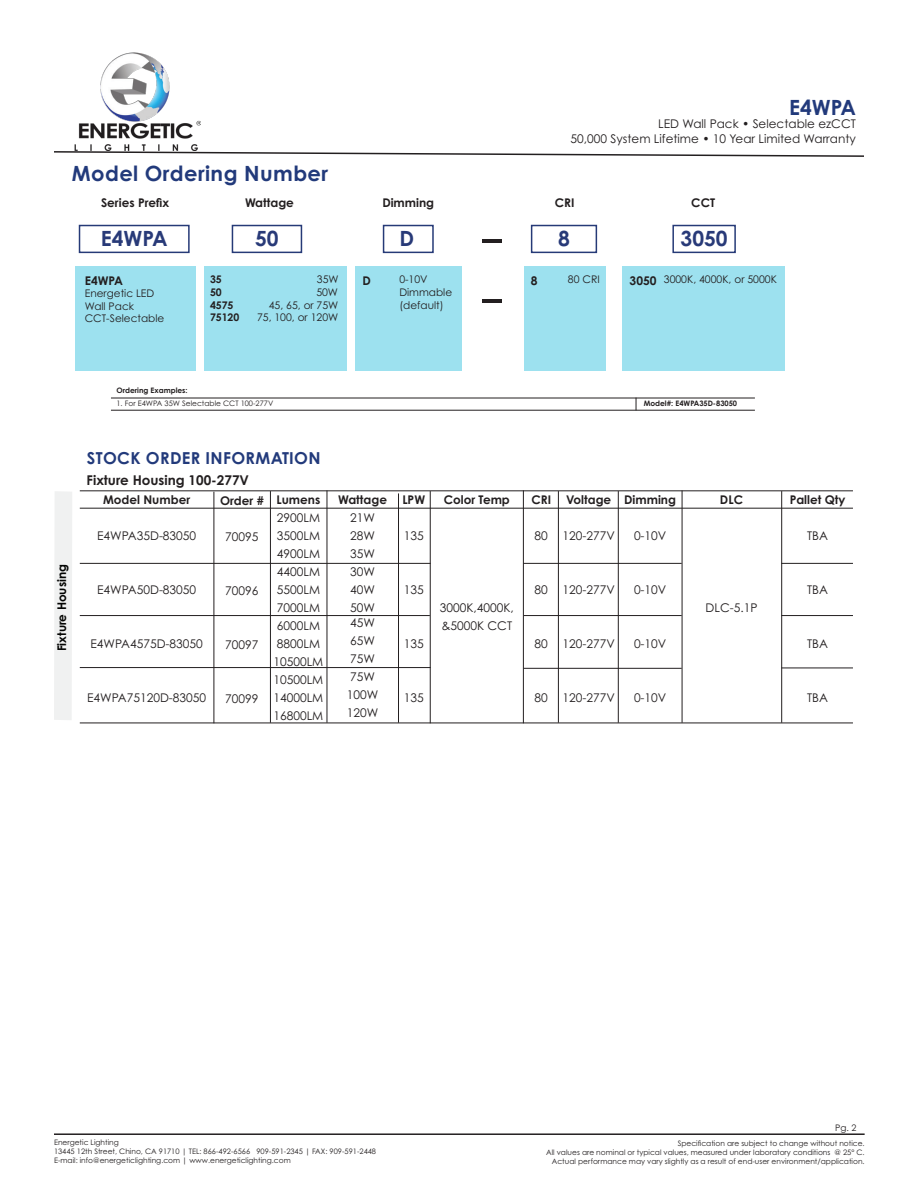
<style>
.page{position:relative;width:918px;height:1188px;background:#fff}
.page>*{position:absolute;margin:0;border:0;box-sizing:border-box;transform-origin:0 0}
.t1{font:700 21px "Century Gothic Pro";letter-spacing:.02em;color:#223a7b}
.t2{font:700 21px "Century Gothic Pro";color:#283a78}
.t3{font:700 16.5px "Century Gothic Pro";letter-spacing:.02em;color:#223a7b}
.t4{font:700 13.5px "Century Gothic Pro";color:#231f20}
.t5{font:12px/18px "Century Gothic Pro";color:#231f20}
.t6{font:700 12px "Century Gothic Pro";color:#231f20}
.t7{font:700 12px "Century Gothic Pro";color:#040503}
.t8{font:10.5px/12.6px "Century Gothic Pro";color:#231f20}
.t9{font:700 10.5px "Century Gothic Pro";color:#231f20}
.t10{font:9px "Century Gothic Pro";color:#231f20}
.t11{font:7.5px/9px "Century Gothic Pro";color:#231f20}
.t12{font:700 7.5px "Century Gothic Pro";color:#231f20}
</style>
<div class="page">
<img style="left:74px;top:52px;width:126px;height:98px">
<svg style="left:54px;top:150px;width:810px;height:7px"></svg>
<hr style="left:54px;top:1133px;width:811px;height:2px;background:#231f20">
<div style="left:75px;top:266px;width:121px;height:105px;background:#9de1ef"></div>
<div style="left:205px;top:266px;width:142px;height:105px;background:#9de1ef"></div>
<div style="left:355px;top:266px;width:107px;height:105px;background:#9de1ef"></div>
<div style="left:524px;top:266px;width:81px;height:105px;background:#9de1ef"></div>
<div style="left:622px;top:266px;width:162px;height:105px;background:#9de1ef"></div>
<div style="left:79px;top:225px;width:111px;height:28px;border:2px solid #263a77"></div>
<div style="left:383px;top:225px;width:51px;height:28px;border:2px solid #263a77"></div>
<div style="left:531px;top:225px;width:66px;height:28px;border:2px solid #263a77"></div>
<div style="left:672px;top:225px;width:64px;height:28px;border:2px solid #263a77"></div>
<div style="left:232px;top:225px;width:70px;height:28px;border:2px solid #263a77"></div>
<hr style="left:482px;top:299px;width:20px;height:3px;background:#231f20">
<hr style="left:482px;top:239px;width:20px;height:3px;background:#231f20">
<hr style="left:111px;top:410px;width:644px;height:1px;background:#231f20">
<hr style="left:111px;top:398px;width:644px;height:1px;background:#231f20">
<svg style="left:636px;top:398px;width:1px;height:12px"></svg>
<div style="left:54px;top:491px;width:18px;height:229px;background:#f0f1f1"></div>
<hr style="left:80px;top:667px;width:351px;height:1px;background:#231f20">
<hr style="left:80px;top:723px;width:773px;height:1px;background:#231f20">
<hr style="left:524px;top:668px;width:158px;height:1px;background:#231f20">
<hr style="left:781px;top:668px;width:72px;height:1px;background:#231f20">
<hr style="left:80px;top:615px;width:350px;height:1px;background:#231f20">
<hr style="left:524px;top:615px;width:158px;height:1px;background:#231f20">
<hr style="left:781px;top:615px;width:72px;height:1px;background:#231f20">
<hr style="left:80px;top:508px;width:773px;height:1px;background:#231f20">
<hr style="left:80px;top:490px;width:773px;height:1px;background:#231f20">
<hr style="left:80px;top:563px;width:351px;height:1px;background:#231f20">
<hr style="left:523px;top:563px;width:159px;height:1px;background:#231f20">
<hr style="left:781px;top:563px;width:72px;height:1px;background:#231f20">
<hr style="left:214px;top:492px;width:1px;height:231px;background:#231f20">
<hr style="left:270px;top:491px;width:1px;height:232px;background:#231f20">
<hr style="left:327px;top:490px;width:1px;height:233px;background:#231f20">
<hr style="left:398px;top:493px;width:1px;height:230px;background:#231f20">
<hr style="left:430px;top:491px;width:1px;height:232px;background:#231f20">
<hr style="left:523px;top:490px;width:1px;height:233px;background:#231f20">
<hr style="left:618px;top:491px;width:1px;height:232px;background:#231f20">
<hr style="left:781px;top:491px;width:1px;height:232px;background:#231f20">
<hr style="left:682px;top:490px;width:1px;height:233px;background:#231f20">
<hr style="left:558px;top:491px;width:1px;height:232px;background:#231f20">
<h1 class="t1" style="left:789px;top:95px;width:68px">E4WPA</h1>
<h3 class="t5" style="left:571px;top:117px;width:287px;line-height:14.4px;text-align:right">LED Wall Pack • Selectable ezCCT<br>50,000 System Lifetime • 10 Year Limited Warranty</h3>
<h1 class="t1" style="left:72px;top:161px;width:258px">Model Ordering Number</h1>
<h3 class="t6" style="left:101px;top:196px;width:70px">Series Prefix</h3>
<h3 class="t6" style="left:245px;top:196px;width:50px">Wattage</h3>
<h3 class="t6" style="left:382px;top:196px;width:53px">Dimming</h3>
<h3 class="t6" style="left:555px;top:196px;width:21px">CRI</h3>
<h3 class="t6" style="left:691px;top:196px;width:25px">CCT</h3>
<h1 class="t2" style="left:101px;top:226px;width:68px">E4WPA</h1>
<h1 class="t2" style="left:255px;top:226px;width:25px">50</h1>
<h1 class="t2" style="left:399px;top:226px;width:16px">D</h1>
<h1 class="t2" style="left:558px;top:226px;width:13px">8</h1>
<h1 class="t2" style="left:681px;top:226px;width:49px">3050</h1>
<h3 class="t6" style="left:85px;top:273px;width:40px">E4WPA</h3>
<h3 class="t8" style="left:85px;top:287px;width:81px">Energetic LED<br>Wall Pack<br>CCT-Selectable</h3>
<h3 class="t9" style="left:210px;top:273px;width:13px">35</h3>
<h3 class="t8" style="left:317px;top:273px;width:23px">35W</h3>
<h3 class="t9" style="left:210px;top:286px;width:13px">50</h3>
<h3 class="t8" style="left:316px;top:286px;width:23px">50W</h3>
<h3 class="t9" style="left:210px;top:298px;width:25px">4575</h3>
<h3 class="t8" style="left:269px;top:298px;width:71px">45, 65, or 75W</h3>
<h3 class="t9" style="left:210px;top:311px;width:31px">75120</h3>
<h3 class="t8" style="left:257px;top:311px;width:83px">75, 100, or 120W</h3>
<h3 class="t6" style="left:362px;top:273px;width:10px">D</h3>
<h3 class="t8" style="left:399px;top:273px;width:30px">0-10V</h3>
<h3 class="t6" style="left:531px;top:273px;width:8px">8</h3>
<h3 class="t6" style="left:630px;top:273px;width:28px">3050</h3>
<h3 class="t8" style="left:399px;top:286px;width:54px">Dimmable (default)</h3>
<h3 class="t8" style="left:568px;top:273px;width:33px">80 CRI</h3>
<h3 class="t8" style="left:664px;top:273px;width:115px">3000K, 4000K, or 5000K</h3>
<p class="t12" style="left:116px;top:386px;width:73px">Ordering Examples:</p>
<p class="t11" style="left:116px;top:399px;width:158px">1. For E4WPA 35W Selectable CCT 100-277V</p>
<p class="t12" style="left:644px;top:399px;width:95px">Model#: E4WPA35D-83050</p>
<h3 class="t7" style="left:54px;top:651px;width:89px;rotate:-90deg">Fixture Housing</h3>
<h2 class="t3" style="left:87px;top:447px;width:235px">STOCK ORDER INFORMATION</h2>
<h3 class="t4" style="left:87px;top:471px;width:164px">Fixture Housing 100-277V</h3>
<h3 class="t6" style="left:103px;top:492px;width:89px">Model Number</h3>
<h3 class="t5" style="left:97px;top:527px;width:101px">E4WPA35D-83050</h3>
<h3 class="t6" style="left:220px;top:493px;width:45px">Order #</h3>
<h3 class="t5" style="left:225px;top:528px;width:35px">70095</h3>
<h3 class="t5" style="left:97px;top:581px;width:101px">E4WPA50D-83050</h3>
<h3 class="t5" style="left:225px;top:582px;width:35px">70096</h3>
<h3 class="t5" style="left:90px;top:635px;width:114px">E4WPA4575D-83050</h3>
<h3 class="t5" style="left:225px;top:636px;width:35px">70097</h3>
<h3 class="t5" style="left:87px;top:689px;width:121px">E4WPA75120D-83050</h3>
<h3 class="t5" style="left:225px;top:690px;width:35px">70099</h3>
<h3 class="t6" style="left:276px;top:492px;width:45px">Lumens</h3>
<h3 class="t5" style="left:274px;top:508px;width:51px">2900LM<br>3500LM<br>4900LM<br>4400LM<br>5500LM<br>7000LM<br>6000LM<br>8800LM<br>10500LM<br>10500LM<br>14000LM<br>16800LM</h3>
<h3 class="t6" style="left:338px;top:492px;width:50px">Wattage</h3>
<h3 class="t5" style="left:350px;top:508px;width:26px;text-align:justify">21W 28W 35W 30W 40W 50W</h3>
<h3 class="t5" style="left:347px;top:613px;width:33px">45W<br>65W<br>75W<br>75W<br>100W<br>120W</h3>
<h3 class="t6" style="left:402px;top:492px;width:24px">LPW</h3>
<h3 class="t5" style="left:404px;top:526px;width:21px">135</h3>
<h3 class="t6" style="left:444px;top:492px;width:68px">Color Temp</h3>
<h3 class="t5" style="left:404px;top:580px;width:21px">135</h3>
<h3 class="t5" style="left:404px;top:634px;width:21px">135</h3>
<h3 class="t5" style="left:440px;top:598px;width:76px">3000K,4000K, &amp;5000K CCT</h3>
<h3 class="t5" style="left:404px;top:688px;width:21px">135</h3>
<h3 class="t6" style="left:531px;top:492px;width:21px">CRI</h3>
<h3 class="t5" style="left:535px;top:526px;width:15px">80</h3>
<h3 class="t6" style="left:566px;top:492px;width:47px">Voltage</h3>
<h3 class="t5" style="left:563px;top:526px;width:54px">120-277V</h3>
<h3 class="t6" style="left:624px;top:492px;width:53px">Dimming</h3>
<h3 class="t5" style="left:634px;top:526px;width:34px">0-10V</h3>
<h3 class="t5" style="left:535px;top:580px;width:15px">80</h3>
<h3 class="t5" style="left:563px;top:580px;width:54px">120-277V</h3>
<h3 class="t5" style="left:634px;top:580px;width:34px">0-10V</h3>
<h3 class="t5" style="left:535px;top:634px;width:15px">80</h3>
<h3 class="t5" style="left:563px;top:634px;width:54px">120-277V</h3>
<h3 class="t5" style="left:634px;top:634px;width:34px">0-10V</h3>
<h3 class="t5" style="left:535px;top:688px;width:15px">80</h3>
<h3 class="t5" style="left:563px;top:688px;width:54px">120-277V</h3>
<h3 class="t5" style="left:634px;top:688px;width:34px">0-10V</h3>
<h3 class="t6" style="left:720px;top:492px;width:25px">DLC</h3>
<h3 class="t5" style="left:706px;top:598px;width:53px">DLC-5.1P</h3>
<h3 class="t6" style="left:790px;top:492px;width:57px">Pallet Qty</h3>
<h3 class="t5" style="left:807px;top:526px;width:22px">TBA</h3>
<h3 class="t5" style="left:807px;top:580px;width:22px">TBA</h3>
<h3 class="t5" style="left:807px;top:634px;width:22px">TBA</h3>
<h3 class="t5" style="left:807px;top:688px;width:22px">TBA</h3>
<p class="t10" style="left:835px;top:1122px;width:23px">Pg. 2</p>
<p class="t11" style="left:54px;top:1138px;width:324px">Energetic Lighting<br>13445 12th Street, Chino, CA 91710 | TEL: 866-492-6566 909-591-2345 | FAX: 909-591-2448<br>E-mail: info@energeticlighting.com | www.energeticlighting.com</p>
<p class="t11" style="left:546px;top:1138px;width:320px;text-align:right">Specification are subject to change without notice.<br>All values are nominal or typical values, measured under laboratory conditions @ 25° C.<br>Actual performance may vary slightly as a result of end-user environment/application.</p>
</div>
